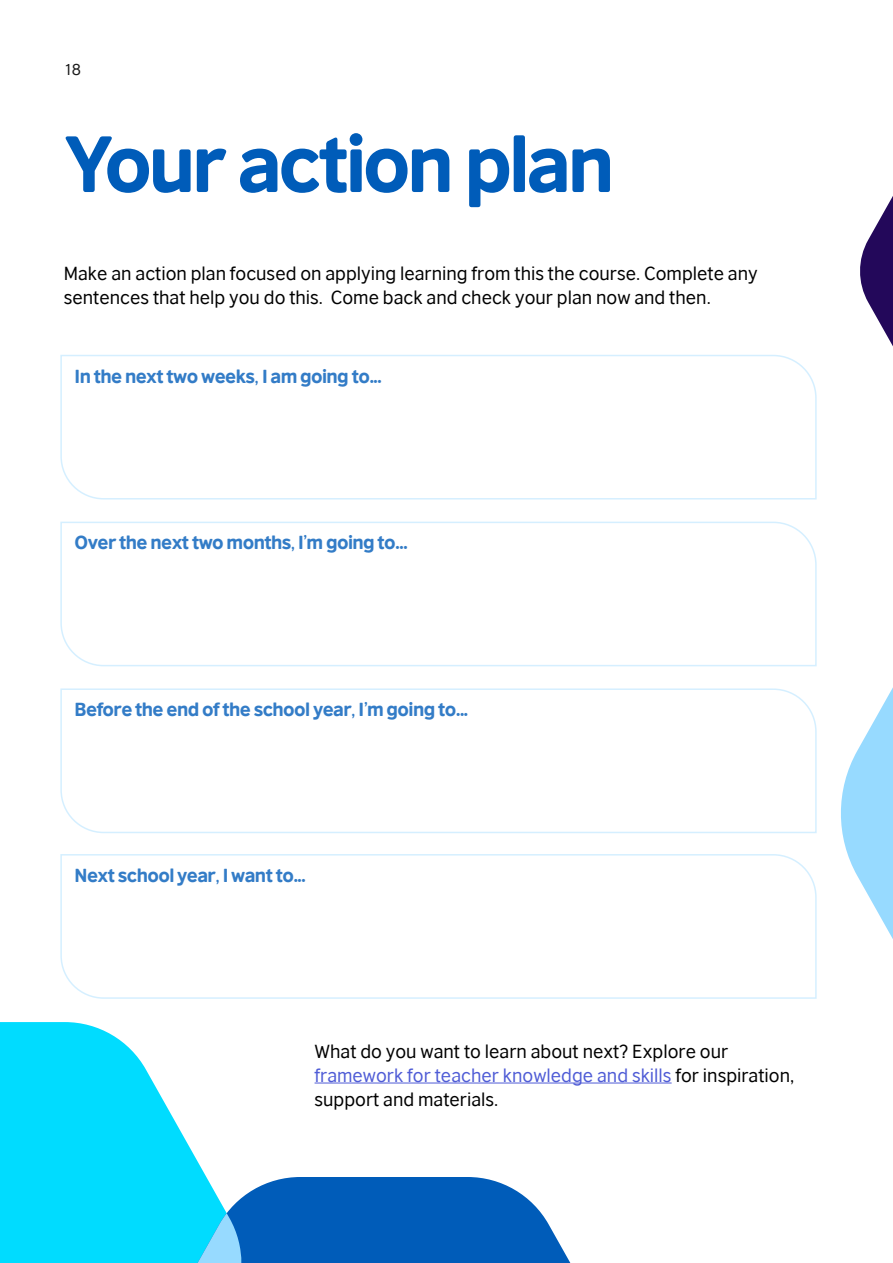
<style>
.page{position:relative;width:893px;height:1263px;background:#fff}
.page>*{position:absolute;margin:0;border:0;box-sizing:border-box;transform-origin:0 0}
.Contents___other_blu{font:75px "British Council Arabic Headline";letter-spacing:-.04em;color:#005cb9}
.Overviews{font:18px/24px "British Council Arabic";color:#000}
.t1{font:18px "British Council Arabic Headline";letter-spacing:-.025em;color:#005cb9}
.t2{font:15px "British Council Arabic";color:#1a1a1a}
.s1{color:#4f5cd6}
</style>
<div class="page">
<svg style="left:0;top:1022px;width:207px;height:241px;fill:#00dcff"></svg>
<svg style="left:120px;top:1177px;width:451px;height:86px;background:#1d7cc8"></svg>
<svg style="left:120px;top:1213px;width:125px;height:50px;background:#1dd2fa"></svg>
<svg style="left:860px;top:196px;width:33px;height:151px"></svg>
<svg style="left:841px;top:687px;width:52px;height:252px"></svg>
<svg style="left:60px;top:355px;width:757px;height:145px"></svg>
<svg style="left:60px;top:521px;width:757px;height:146px"></svg>
<svg style="left:60px;top:688px;width:757px;height:145px"></svg>
<svg style="left:60px;top:854px;width:757px;height:145px"></svg>
<hr style="left:315px;top:1082px;width:357px;height:1px;background:#4f5cd6">
<p class="t2" style="left:64px;top:61px;width:19px">18</p>
<p class="Contents___other_blu" style="left:64px;top:122px;width:552px">Your action plan</p>
<p class="Overviews" style="left:64px;top:262px;width:695px">Make an action plan focused on applying learning from this the course. Complete any sentences that help you do this. Come back and check your plan now and then.</p>
<p class="t1" style="left:75px;top:366px;width:308px">In the next two weeks, I am going to...</p>
<p class="t1" style="left:75px;top:533px;width:334px">Over the next two months, I’m going to...</p>
<p class="t1" style="left:75px;top:699px;width:395px">Before the end of the school year, I’m going to...</p>
<p class="t1" style="left:75px;top:865px;width:232px">Next school year, I want to...</p>
<p class="Overviews" style="left:315px;top:1039px;width:481px">What do you want to learn about next? Explore our <span class="s1">framework for teacher knowledge and skills</span> for inspiration, support and materials.</p>
</div>
